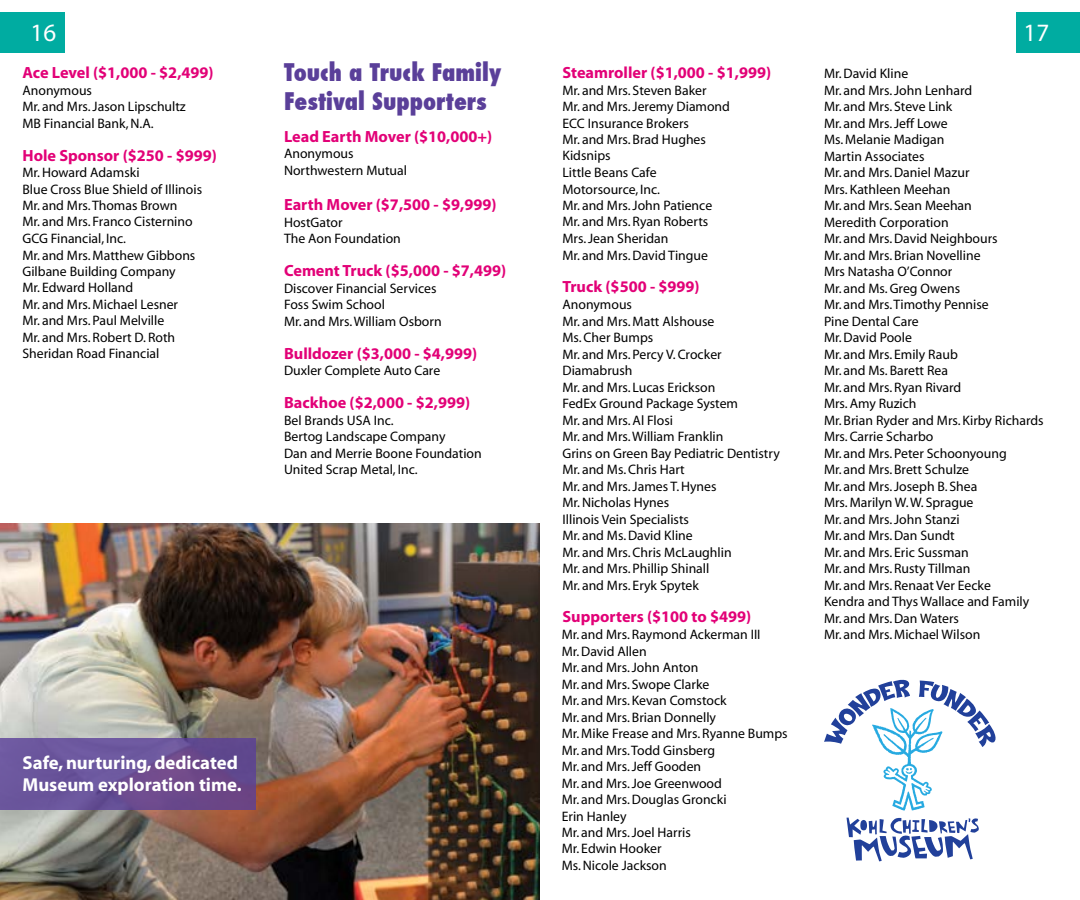
<style>
.page{position:relative;width:1080px;height:900px;background:#fff}
.page>*{position:absolute;margin:0;border:0;box-sizing:border-box;transform-origin:0 0}
.t1{font:25px "Myriad";color:#fff}
.t2{font:800 condensed 23.75px/28.5px "Futura";color:#5a3f99}
.t3{font:700 18.75px/22.5px "Myriad";color:#fff}
.t4{font:700 16.25px "Myriad";color:#e20177}
.t5{font:13.75px/16.5px "Myriad";color:#000}
</style>
<div class="page">
<div style="left:1017px;top:12px;width:63px;height:41px;background:#00aca1"></div>
<div style="left:0;top:12px;width:65px;height:41px;background:#00aca1"></div>
<img style="left:0;top:523px;width:540px;height:377px">
<div style="left:0;top:738px;width:256px;height:71px;background:linear-gradient(to right,#6d5ba2,#684688)"></div>
<svg style="left:847px;top:818px;width:132px;height:43px"></svg>
<svg style="left:824px;top:679px;width:172px;height:132px"></svg>
<h1 class="t1" style="left:31px;top:20px;width:27px">16</h1>
<h1 class="t1" style="left:1024px;top:20px;width:27px">17</h1>
<p class="t4" style="left:22px;top:64px;width:193px">Ace Level ($1,000 - $2,499)</p>
<p class="t5" style="left:22px;top:82px;width:165px">Anonymous<br>Mr. and Mrs. Jason Lipschultz<br>MB Financial Bank, N.A.</p>
<p class="t4" style="left:22px;top:147px;width:196px">Hole Sponsor ($250 - $999)</p>
<p class="t5" style="left:22px;top:165px;width:181px">Mr. Howard Adamski<br>Blue Cross Blue Shield of Illinois<br>Mr. and Mrs. Thomas Brown<br>Mr. and Mrs. Franco Cisternino<br>GCG Financial, Inc.<br>Mr. and Mrs. Matthew Gibbons<br>Gilbane Building Company<br>Mr. Edward Holland<br>Mr. and Mrs. Michael Lesner<br>Mr. and Mrs. Paul Melville<br>Mr. and Mrs. Robert D. Roth<br>Sheridan Road Financial</p>
<h2 class="t2" style="left:284px;top:58px;width:219px">Touch a Truck Family<br>Festival Supporters</h2>
<p class="t4" style="left:284px;top:128px;width:210px">Lead Earth Mover ($10,000+)</p>
<p class="t5" style="left:284px;top:146px;width:125px">Anonymous<br>Northwestern Mutual</p>
<p class="t4" style="left:284px;top:196px;width:214px">Earth Mover ($7,500 - $9,999)</p>
<p class="t5" style="left:284px;top:214px;width:118px">HostGator<br>The Aon Foundation</p>
<p class="t4" style="left:284px;top:262px;width:224px">Cement Truck ($5,000 - $7,499)</p>
<p class="t5" style="left:284px;top:280px;width:159px">Discover Financial Services<br>Foss Swim School<br>Mr. and Mrs. William Osborn</p>
<p class="t4" style="left:284px;top:345px;width:195px">Bulldozer ($3,000 - $4,999)</p>
<p class="t5" style="left:284px;top:363px;width:158px">Duxler Complete Auto Care</p>
<p class="t4" style="left:284px;top:394px;width:188px">Backhoe ($2,000 - $2,999)</p>
<p class="t5" style="left:284px;top:412px;width:199px">Bel Brands USA Inc.<br>Bertog Landscape Company<br>Dan and Merrie Boone Foundation<br>United Scrap Metal, Inc.</p>
<h3 class="t3" style="left:22px;top:752px;width:221px">Safe, nurturing, dedicated<br>Museum exploration time.</h3>
<p class="t4" style="left:562px;top:64px;width:210px">Steamroller ($1,000 - $1,999)</p>
<p class="t5" style="left:562px;top:82px;width:169px">Mr. and Mrs. Steven Baker<br>Mr. and Mrs. Jeremy Diamond<br>ECC Insurance Brokers<br>Mr. and Mrs. Brad Hughes<br>Kidsnips<br>Little Beans Cafe<br>Motorsource, Inc.<br>Mr. and Mrs. John Patience<br>Mr. and Mrs. Ryan Roberts<br>Mrs. Jean Sheridan<br>Mr. and Mrs. David Tingue</p>
<p class="t4" style="left:562px;top:279px;width:139px">Truck ($500 - $999)</p>
<p class="t5" style="left:562px;top:297px;width:219px">Anonymous<br>Mr. and Mrs. Matt Alshouse<br>Ms. Cher Bumps<br>Mr. and Mrs. Percy V. Crocker<br>Diamabrush<br>Mr. and Mrs. Lucas Erickson<br>FedEx Ground Package System<br>Mr. and Mrs. Al Flosi<br>Mr. and Mrs. William Franklin<br>Grins on Green Bay Pediatric Dentistry<br>Mr. and Ms. Chris Hart<br>Mr. and Mrs. James T. Hynes<br>Mr. Nicholas Hynes<br>Illinois Vein Specialists<br>Mr. and Ms. David Kline<br>Mr. and Mrs. Chris McLaughlin<br>Mr. and Mrs. Phillip Shinall<br>Mr. and Mrs. Eryk Spytek</p>
<p class="t4" style="left:562px;top:609px;width:190px">Supporters ($100 to $499)</p>
<p class="t5" style="left:562px;top:627px;width:227px">Mr. and Mrs. Raymond Ackerman III<br>Mr. David Allen<br>Mr. and Mrs. John Anton<br>Mr. and Mrs. Swope Clarke<br>Mr. and Mrs. Kevan Comstock<br>Mr. and Mrs. Brian Donnelly<br>Mr. Mike Frease and Mrs. Ryanne Bumps<br>Mr. and Mrs. Todd Ginsberg<br>Mr. and Mrs. Jeff Gooden<br>Mr. and Mrs. Joe Greenwood<br>Mr. and Mrs. Douglas Groncki<br>Erin Hanley<br>Mr. and Mrs. Joel Harris<br>Mr. Edwin Hooker<br>Ms. Nicole Jackson</p>
<p class="t5" style="left:824px;top:66px;width:221px">Mr. David Kline<br>Mr. and Mrs. John Lenhard<br>Mr. and Mrs. Steve Link<br>Mr. and Mrs. Jeff Lowe<br>Ms. Melanie Madigan<br>Martin Associates<br>Mr. and Mrs. Daniel Mazur<br>Mrs. Kathleen Meehan<br>Mr. and Mrs. Sean Meehan<br>Meredith Corporation<br>Mr. and Mrs. David Neighbours<br>Mr. and Mrs. Brian Novelline<br>Mrs Natasha O’Connor<br>Mr. and Ms. Greg Owens<br>Mr. and Mrs. Timothy Pennise<br>Pine Dental Care<br>Mr. David Poole<br>Mr. and Mrs. Emily Raub<br>Mr. and Ms. Barett Rea<br>Mr. and Mrs. Ryan Rivard<br>Mrs. Amy Ruzich<br>Mr. Brian Ryder and Mrs. Kirby Richards<br>Mrs. Carrie Scharbo<br>Mr. and Mrs. Peter Schoonyoung<br>Mr. and Mrs. Brett Schulze<br>Mr. and Mrs. Joseph B. Shea<br>Mrs. Marilyn W. W. Sprague<br>Mr. and Mrs. John Stanzi<br>Mr. and Mrs. Dan Sundt<br>Mr. and Mrs. Eric Sussman<br>Mr. and Mrs. Rusty Tillman<br>Mr. and Mrs. Renaat Ver Eecke<br>Kendra and Thys Wallace and Family<br>Mr. and Mrs. Dan Waters<br>Mr. and Mrs. Michael Wilson</p>
</div>
